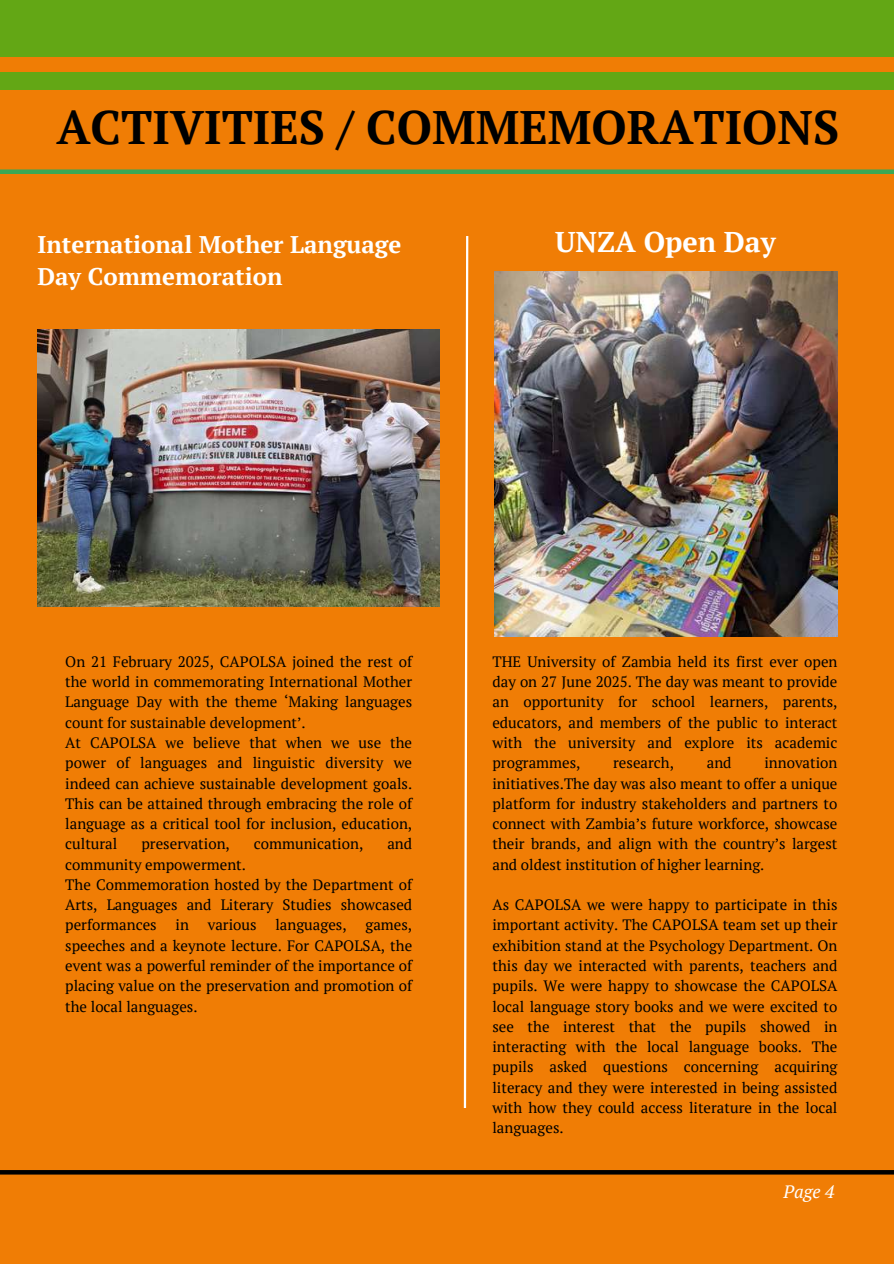
<style>
.page{position:relative;width:894px;height:1264px;background:#fff}
.page>*{position:absolute;margin:0;border:0;box-sizing:border-box;transform-origin:0 0}
.t1{font:700 46.8px "PT Serif";color:#000}
.t2{font:700 28.5px "PT Serif";color:#fff}
.t3{font:700 24px "PT Serif";color:#fff}
.t4{font:italic 18px "PT Serif";color:#fff}
.t5{font:15px/20.2px "PT Serif";color:#000;text-align:justify}
</style>
<div class="page">
<div style="left:0;top:0;width:893px;height:1263px;background:#f07d05"></div>
<div style="left:0;top:0;width:893px;height:57px;background:#63a715"></div>
<div style="left:0;top:72px;width:893px;height:17px;background:#63a715"></div>
<div style="left:0;top:169px;width:893px;height:5px;background:#3ba855"></div>
<svg style="left:0;top:1170px;width:893px;height:4px;background:#030100"></svg>
<img style="left:495px;top:271px;width:342px;height:365px">
<img style="left:38px;top:329px;width:401px;height:277px">
<svg style="left:463px;top:236px;width:6px;height:872px"></svg>
<h1 class="t1" style="left:56px;top:95px;width:784px">ACTIVITIES / COMMEMORATIONS</h1>
<h3 class="t3" style="left:38px;top:228px;width:365px">International Mother Language</h3>
<h2 class="t2" style="left:555px;top:222px;width:222px">UNZA Open Day</h2>
<h3 class="t3" style="left:38px;top:260px;width:246px">Day Commemoration</h3>
<p class="t5" style="left:65px;top:651px;width:348px;text-align:left">On 21 February 2025, CAPOLSA joined the rest of the world in commemorating International Mother Language Day with the theme ‘Making languages count for sustainable development’.<br>At CAPOLSA we believe that when we use the power of languages and linguistic diversity we indeed can achieve sustainable development goals.<br>This can be attained through embracing the role of language as a critical tool for inclusion, education, cultural</p>
<p class="t5" style="left:141px;top:833px;width:90px">preservation,</p>
<p class="t5" style="left:254px;top:833px;width:111px">communication,</p>
<p class="t5" style="left:387px;top:833px;width:26px">and</p>
<p class="t5" style="left:65px;top:853px;width:348px;text-align:left">community empowerment.<br>The Commemoration hosted by the Department of Arts, Languages and Literary Studies showcased performances</p>
<p class="t5" style="left:175px;top:914px;width:15px">in</p>
<p class="t5" style="left:208px;top:914px;width:50px">various</p>
<p class="t5" style="left:275px;top:914px;width:73px">languages,</p>
<p class="t5" style="left:65px;top:914px;width:348px;text-indent:300px">games, speeches and a keynote lecture. For CAPOLSA, the event was a powerful reminder of the importance of placing value on the preservation and promotion of the local languages.</p>
<p class="t5" style="left:492px;top:651px;width:346px">THE University of Zambia held its first ever open day on 27 June 2025. The day was meant to provide an opportunity for school learners, parents, educators, and members of the public to interact with the university and explore its academic programmes,</p>
<p class="t5" style="left:613px;top:752px;width:62px">research,</p>
<p class="t5" style="left:706px;top:752px;width:26px">and</p>
<p class="t5" style="left:492px;top:752px;width:346px;text-indent:272px">innovation initiatives.The day was also meant to offer a unique platform for industry stakeholders and partners to connect with Zambia’s future workforce, showcase their brands, and align with the country’s largest and oldest institution of higher learning.</p>
<p class="t5" style="left:492px;top:894px;width:346px">As CAPOLSA we were happy to participate in this important activity. The CAPOLSA team set up their exhibition stand at the Psychology Department. On this day we interacted with parents, teachers and pupils. We were happy to showcase the CAPOLSA local language story books and we were excited to see the interest that the pupils showed in interacting with the local language books. The pupils asked questions concerning acquiring literacy and they were interested in being assisted with how they could access literature in the local languages.</p>
<p class="t4" style="left:783px;top:1178px;width:52px">Page 4</p>
</div>
